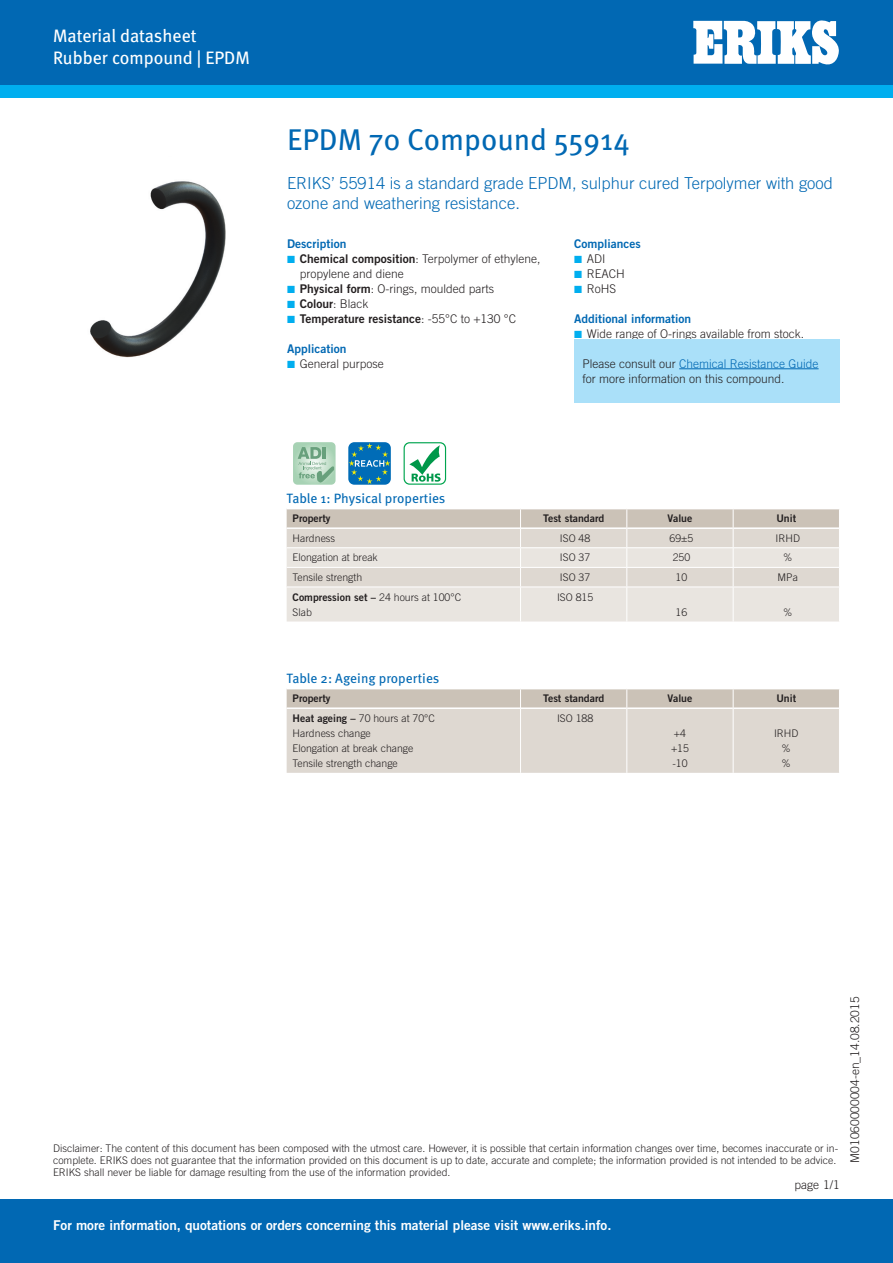
<style>
.page{position:relative;width:893px;height:1263px;background:#fff}
.page>*{position:absolute;margin:0;border:0;box-sizing:border-box;transform-origin:0 0}
.kop{font:30px "Meta OT";color:#0168b3}
.Groep{font:18px "Meta";color:#fff}
.Subtitel_Mat{font:300 16.5px/19.5px "Trade Gothic LT Std";color:#0168b3}
.Informatie_wit{font:13.5px "Trade Gothic LT Std Bd 2";color:#fff}
.datasheet_tussenkop{font:13.5px "Meta OT";color:#0168b3}
.Parameters{font:300 12px/15px "Trade Gothic LT Std";color:#231f20}
.plattekst{font:300 12px/15px "Trade Gothic LT Std";color:#231f20}
.tussenkop{font:12px "Trade Gothic LT Std Bd 2";color:#0168b3}
.Parameters-2{font:12px "Trade Gothic LT Std Bd 2";color:#231f20}
.Pagina_label{font:300 12px "Trade Gothic LT Std";color:#231f20}
.disclaimer{font:300 10.5px/12px "Trade Gothic LT Std";color:#231f20}
.Tabel_tekst_left{font:300 10.5px "Trade Gothic LT Std";color:#231f20}
.Tabel_tekst{font:300 10.5px "Trade Gothic LT Std";color:#231f20}
.Tabel_kop{font:10.5px "Trade Gothic LT Std Bd 2";color:#231f20}
.Tabel_tekst_left-2{font:10.5px "Trade Gothic LT Std Bd 2";color:#231f20}
.Tabel_kop_left{font:10.5px "Trade Gothic LT Std Bd 2";color:#231f20}
.s1{color:#00aeef}
.s2{font-family:"Trade Gothic LT Std Bd 2";font-weight:400}
.s3{font-family:"Trade Gothic LT Std";font-weight:300}
.s4{color:#0168b3}
</style>
<div class="page">
<div style="left:0;top:0;width:893px;height:85px;background:#0168b3"></div>
<div style="left:0;top:85px;width:893px;height:13px;background:#00aeef"></div>
<svg style="left:693px;top:21px;width:145px;height:44px"></svg>
<div style="left:0;top:1199px;width:893px;height:64px;background:#0168b3"></div>
<svg style="left:287px;top:509px;width:552px;height:112px;background:#e1dcd5"></svg>
<svg style="left:287px;top:689px;width:552px;height:84px;background:#dad4cc"></svg>
<img style="left:90px;top:181px;width:136px;height:177px">
<div style="left:574px;top:339px;width:266px;height:64px;background:#aae0f9"></div>
<hr style="left:679px;top:369px;width:140px;height:1px;background:#0168b3">
<svg style="left:293px;top:442px;width:43px;height:43px;background:#a9cfb5"></svg>
<svg style="left:348px;top:442px;width:43px;height:43px"></svg>
<svg style="left:349px;top:443px;width:41px;height:41px;background:#1f7cae"></svg>
<svg style="left:404px;top:442px;width:42px;height:43px"></svg>
<p class="Groep" style="left:53px;top:25px;width:145px">Material datasheet</p>
<p class="Groep" style="left:53px;top:47px;width:198px">Rubber compound | EPDM</p>
<p class="kop" style="left:287px;top:121px;width:345px">EPDM 70 Compound 55914</p>
<p class="Subtitel_Mat" style="left:287px;top:173px;width:547px">ERIKS’ 55914 is a standard grade EPDM, sulphur cured Terpolymer with good ozone and weathering resistance.</p>
<p class="tussenkop" style="left:287px;top:236px;width:61px">Description</p>
<p class="Parameters" style="left:300px;top:251px;width:242px;text-indent:-13px"><span class="s1">◾</span> <span class="s2">Chemical composition</span>: Terpolymer of ethylene, propylene and diene</p>
<p class="Parameters" style="left:287px;top:281px;width:209px"><span class="s1">◾</span> <span class="s2">Physical form</span>: O-rings, moulded parts</p>
<p class="Parameters-2" style="left:287px;top:296px;width:83px"><span class="s1">◾</span> Colour<span class="s3">: Black</span></p>
<p class="Parameters-2" style="left:287px;top:311px;width:231px"><span class="s1">◾</span> Temperature resistance<span class="s3">: -55°C to +130 °C</span></p>
<p class="tussenkop" style="left:287px;top:341px;width:61px">Application</p>
<p class="Parameters" style="left:287px;top:356px;width:98px"><span class="s1">◾</span> General purpose</p>
<p class="tussenkop" style="left:574px;top:236px;width:68px">Compliances</p>
<p class="Parameters" style="left:574px;top:251px;width:33px"><span class="s1">◾</span> ADI</p>
<p class="Parameters" style="left:574px;top:266px;width:52px"><span class="s1">◾</span> REACH</p>
<p class="Parameters" style="left:574px;top:281px;width:44px"><span class="s1">◾</span> RoHS</p>
<p class="tussenkop" style="left:574px;top:311px;width:119px">Additional information</p>
<p class="Parameters" style="left:574px;top:326px;width:232px"><span class="s1">◾</span> Wide range of O-rings available from stock.</p>
<p class="plattekst" style="left:583px;top:356px;width:238px">Please consult our <span class="s4">Chemical Resistance Guide </span>for more information on this compound.</p>
<p class="datasheet_tussenkop" style="left:287px;top:490px;width:160px">Table 1: Physical properties</p>
<p class="Tabel_kop_left" style="left:293px;top:512px;width:39px">Property</p>
<p class="Tabel_kop" style="left:543px;top:512px;width:63px">Test standard</p>
<p class="Tabel_kop" style="left:668px;top:512px;width:26px">Value</p>
<p class="Tabel_kop" style="left:776px;top:512px;width:21px">Unit</p>
<p class="Tabel_tekst_left" style="left:293px;top:532px;width:44px">Hardness</p>
<p class="Tabel_tekst" style="left:560px;top:532px;width:32px">ISO 48</p>
<p class="Tabel_tekst" style="left:669px;top:532px;width:25px">69±5</p>
<p class="Tabel_tekst" style="left:775px;top:532px;width:26px">IRHD</p>
<p class="Tabel_tekst_left" style="left:293px;top:551px;width:87px">Elongation at break</p>
<p class="Tabel_tekst" style="left:560px;top:551px;width:32px">ISO 37</p>
<p class="Tabel_tekst" style="left:673px;top:551px;width:19px">250</p>
<p class="Tabel_tekst" style="left:783px;top:551px;width:11px">%</p>
<p class="Tabel_tekst_left" style="left:293px;top:571px;width:71px">Tensile strength</p>
<p class="Tabel_tekst" style="left:560px;top:571px;width:32px">ISO 37</p>
<p class="Tabel_tekst" style="left:676px;top:571px;width:13px">10</p>
<p class="Tabel_tekst" style="left:777px;top:571px;width:22px">MPa</p>
<p class="Tabel_tekst_left-2" style="left:293px;top:590px;width:170px">Compression set – <span class="s3">24 hours at 100°C</span></p>
<p class="Tabel_tekst_left" style="left:293px;top:605px;width:21px">Slab</p>
<p class="Tabel_tekst" style="left:557px;top:590px;width:38px">ISO 815</p>
<p class="Tabel_tekst" style="left:676px;top:605px;width:13px">16</p>
<p class="Tabel_tekst" style="left:783px;top:605px;width:11px">%</p>
<p class="datasheet_tussenkop" style="left:287px;top:670px;width:154px">Table 2: Ageing properties</p>
<p class="Tabel_kop_left" style="left:293px;top:692px;width:39px">Property</p>
<p class="Tabel_kop" style="left:543px;top:692px;width:63px">Test standard</p>
<p class="Tabel_kop" style="left:668px;top:692px;width:26px">Value</p>
<p class="Tabel_kop" style="left:776px;top:692px;width:21px">Unit</p>
<p class="Tabel_tekst_left" style="left:293px;top:712px;width:144px"><span class="s2">Heat ageing –</span> 70 hours at 70°C</p>
<p class="Tabel_tekst_left" style="left:293px;top:727px;width:80px">Hardness change</p>
<p class="Tabel_tekst_left" style="left:293px;top:742px;width:122px">Elongation at break change</p>
<p class="Tabel_tekst_left" style="left:293px;top:757px;width:107px">Tensile strength change</p>
<p class="Tabel_tekst" style="left:557px;top:712px;width:38px">ISO 188</p>
<p class="Tabel_tekst" style="left:674px;top:727px;width:14px">+4</p>
<p class="Tabel_tekst" style="left:671px;top:742px;width:19px">+15</p>
<p class="Tabel_tekst" style="left:672px;top:757px;width:17px">-10</p>
<p class="Tabel_tekst" style="left:774px;top:727px;width:26px">IRHD</p>
<p class="Tabel_tekst" style="left:782px;top:742px;width:11px">%</p>
<p class="Tabel_tekst" style="left:782px;top:757px;width:11px">%</p>
<p class="disclaimer" style="left:53px;top:1142px;width:787px">Disclaimer: The content of this document has been composed with the utmost care. However, it is possible that certain information changes over time, becomes inaccurate or in&shy;complete. ERIKS does not guarantee that the information provided on this document is up to date, accurate and complete; the information provided is not intended to be advice.<br>ERIKS shall never be liable for damage resulting from the use of the information provided.</p>
<p class="Informatie_wit" style="left:53px;top:1217px;width:560px">For more information, quotations or orders concerning this material please visit www.eriks.info.</p>
<p class="Pagina_label" style="left:795px;top:1177px;width:47px">page 1/1</p>
<p class="plattekst" style="left:847px;top:1163px;width:168px;rotate:-90deg">M01060000004-en_14.08.2015</p>
</div>
